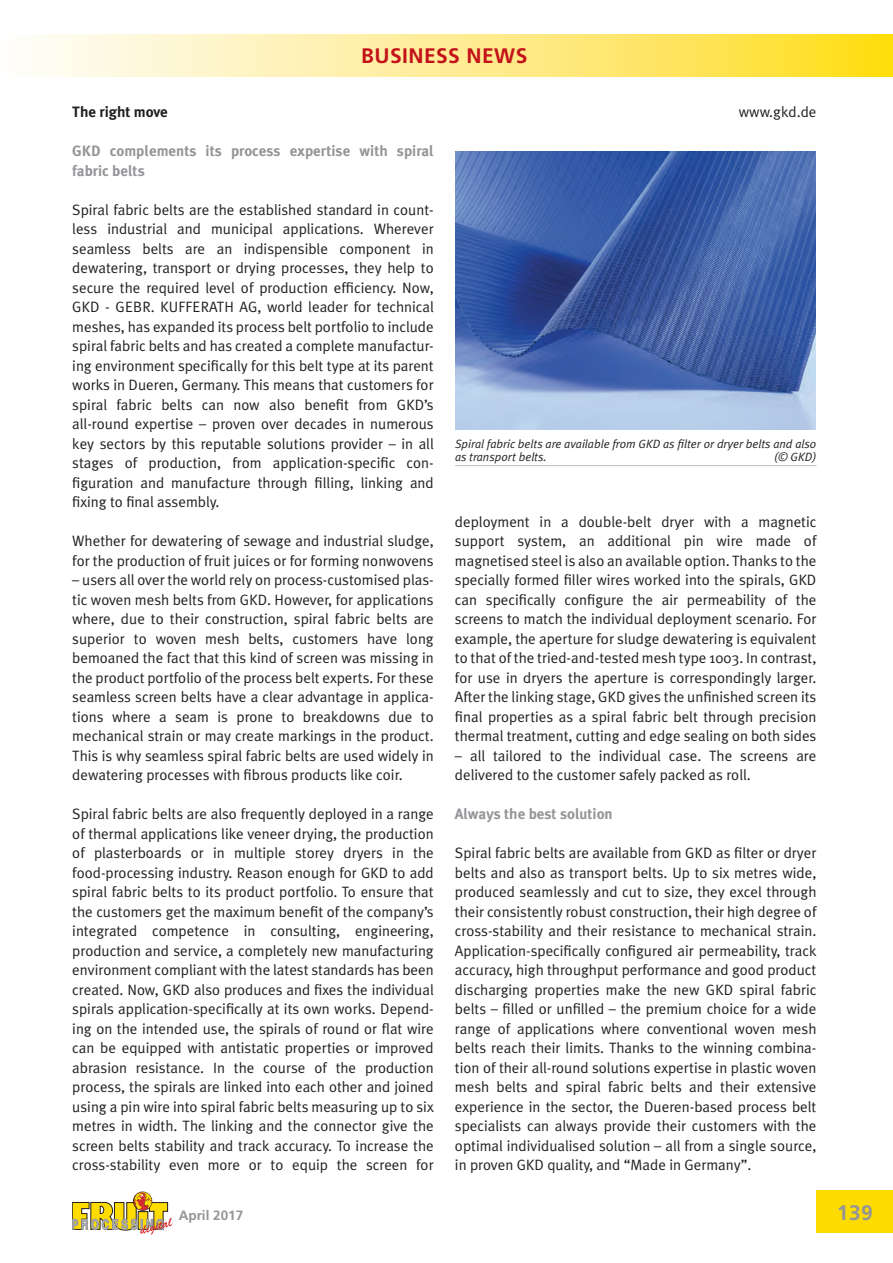
<style>
.page{position:relative;width:893px;height:1263px;background:#fff}
.page>*{position:absolute;margin:0;border:0;box-sizing:border-box;transform-origin:0 0}
.t1{font:700 21px "Frutiger";letter-spacing:.02em;color:#c4121a}
.t2{font:700 21px "Frutiger";color:#939598}
.t3{font:15px/19.5px "Meta Plus Normal";color:#231f20;text-align:justify}
.t4{font:700 15px/19.5px "Meta Plus";color:#939598}
.t5{font:700 15px "Meta Plus";color:#231f20}
.t6{font:700 13.5px "Frutiger";color:#939598}
.t7{font:italic 12px/13.5px "Meta Plus Normal";color:#231f20}
</style>
<div class="page">
<div style="left:816px;top:1191px;width:77px;height:42px;background:#ffdc01"></div>
<svg style="left:36px;top:34px;width:857px;height:43px;background:#feec8d"></svg>
<svg style="left:72px;top:1192px;width:101px;height:43px"></svg>
<img style="left:456px;top:151px;width:360px;height:278px">
<hr style="left:455px;top:465px;width:361px;height:1px;background:#bcbdc0">
<h1 class="t1" style="left:361px;top:44px;width:168px">BUSINESS NEWS</h1>
<p class="t5" style="left:72px;top:103px;width:97px">The right move</p>
<p class="t3" style="left:739px;top:102px;width:79px">www.gkd.de</p>
<p class="t4" style="left:72px;top:141px;width:363px">GKD complements its process expertise with spiral fabric belts</p>
<p class="t3" style="left:72px;top:200px;width:363px">Spiral fabric belts are the established standard in count&shy;less industrial and municipal applications. Wherever seamless belts are an indispensible component in dewatering, transport or drying processes, they help to secure the required level of production efficiency. Now, GKD - GEBR. KUFFERATH AG, world leader for technical meshes, has expanded its process belt portfolio to include spiral fabric belts and has created a complete manufactur&shy;ing environment specifically for this belt type at its parent works in Dueren, Germany. This means that customers for spiral fabric belts can now also benefit from GKD’s all-round expertise – proven over decades in numerous key sectors by this reputable solutions provider – in all stages of production, from application-specific con&shy;figuration and manufacture through filling, linking and fixing to final assembly.</p>
<p class="t3" style="left:72px;top:531px;width:363px">Whether for dewatering of sewage and industrial sludge, for the production of fruit juices or for forming nonwovens</p>
<p class="t3" style="left:72px;top:570px;width:363px">– users all over the world rely on process-customised plas&shy;tic woven mesh belts from GKD. However, for applications where, due to their construction, spiral fabric belts are superior to woven mesh belts, customers have long bemoaned the fact that this kind of screen was missing in the product portfolio of the process belt experts. For these seamless screen belts have a clear advantage in applica&shy;tions where a seam is prone to breakdowns due to mechanical strain or may create markings in the product.<br>This is why seamless spiral fabric belts are used widely in dewatering processes with fibrous products like coir.</p>
<p class="t3" style="left:72px;top:804px;width:363px">Spiral fabric belts are also frequently deployed in a range of thermal applications like veneer drying, the production of plasterboards or in multiple storey dryers in the food-processing industry. Reason enough for GKD to add spiral fabric belts to its product portfolio. To ensure that the customers get the maximum benefit of the company’s integrated competence in consulting, engineering, production and service, a completely new manufacturing environment compliant with the latest standards has been created. Now, GKD also produces and fixes the individual spirals application-specifically at its own works. Depend&shy;ing on the intended use, the spirals of round or flat wire can be equipped with antistatic properties or improved abrasion resistance. In the course of the production process, the spirals are linked into each other and joined using a pin wire into spiral fabric belts measuring up to six metres in width. The linking and the connector give the screen belts stability and track accuracy. To increase the cross-stability even more or to equip the screen for</p>
<p class="t7" style="left:455px;top:436px;width:363px">Spiral fabric belts are available from GKD as filter or dryer belts and also as transport belts.</p>
<p class="t7" style="left:774px;top:450px;width:44px">(© GKD)</p>
<p class="t3" style="left:455px;top:512px;width:363px">deployment in a double-belt dryer with a magnetic support system, an additional pin wire made of magnetised steel is also an available option. Thanks to the specially formed filler wires worked into the spirals, GKD can specifically configure the air permeability of the screens to match the individual deployment scenario. For example, the aperture for sludge dewatering is equivalent to that of the tried-and-tested mesh type 1003. In contrast, for use in dryers the aperture is correspondingly larger.<br>After the linking stage, GKD gives the unfinished screen its final properties as a spiral fabric belt through precision thermal treatment, cutting and edge sealing on both sides</p>
<p class="t3" style="left:455px;top:746px;width:363px">– all tailored to the individual case. The screens are delivered to the customer safely packed as roll.</p>
<p class="t4" style="left:455px;top:804px;width:159px">Always the best solution</p>
<p class="t3" style="left:455px;top:843px;width:363px">Spiral fabric belts are available from GKD as filter or dryer belts and also as transport belts. Up to six metres wide, produced seamlessly and cut to size, they excel through their consistently robust construction, their high degree of cross-stability and their resistance to mechanical strain.<br>Application-specifically configured air permeability, track accuracy, high throughput performance and good product discharging properties make the new GKD spiral fabric belts – filled or unfilled – the premium choice for a wide range of applications where conventional woven mesh belts reach their limits. Thanks to the winning combina&shy;tion of their all-round solutions expertise in plastic woven mesh belts and spiral fabric belts and their extensive experience in the sector, the Dueren-based process belt specialists can always provide their customers with the optimal individualised solution – all from a single source, in proven GKD quality, and “Made in Germany”.</p>
<p class="t6" style="left:179px;top:1208px;width:66px">April 2017</p>
<h1 class="t2" style="left:837px;top:1201px;width:37px">139</h1>
</div>
